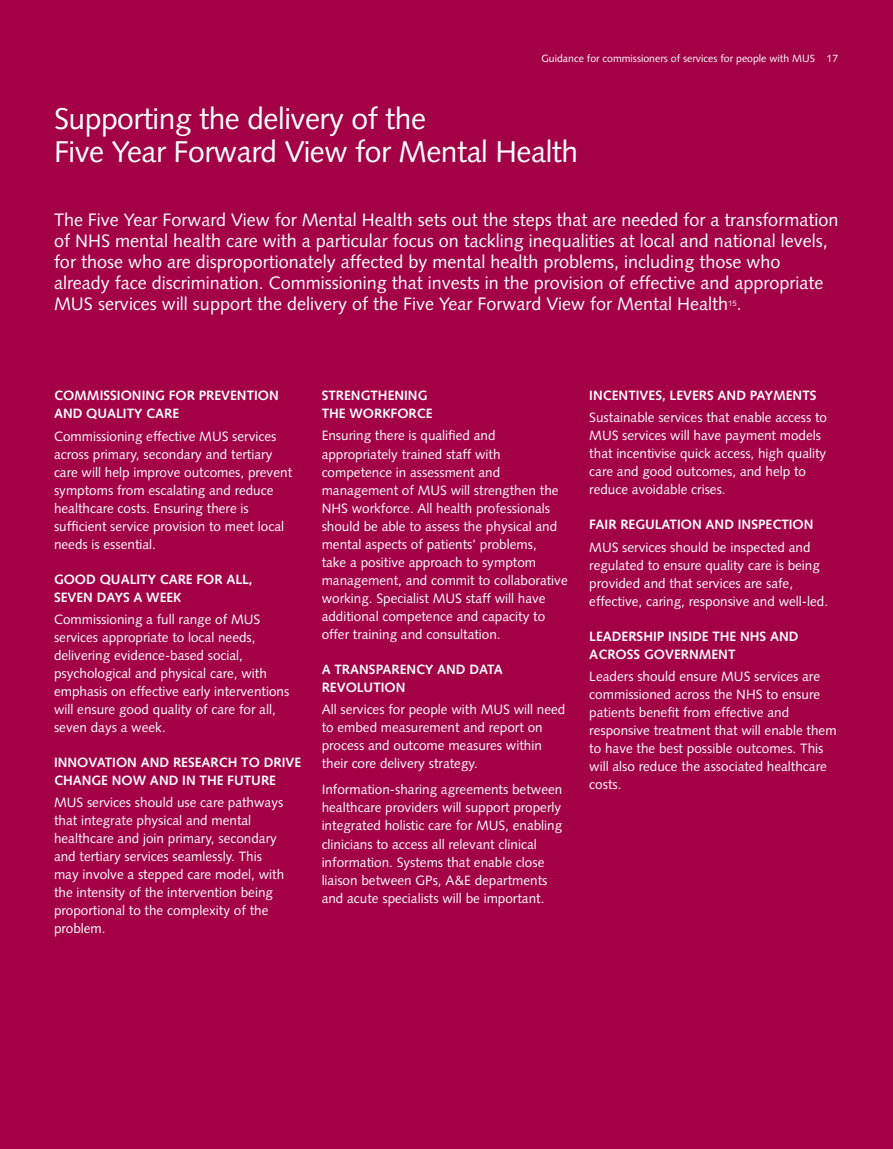
<style>
.page{position:relative;width:893px;height:1149px;background:#fff}
.page>*{position:absolute;margin:0;border:0;box-sizing:border-box;transform-origin:0 0}
.t1{font:30px/33px "Syntax";letter-spacing:-.015em;color:#fff}
.t2{font:18px/21px "Syntax";color:#fff}
.t3{font:13.5px/18px "Syntax";color:#fff}
.t4{font:700 13.5px/18px "Syntax";color:#fff}
.t5{font:10.5px "Syntax";color:#fff}
.t6{font:7.8px "Syntax";color:#fff}
</style>
<div class="page">
<div style="left:0;top:0;width:893px;height:1148px;background:#a30046"></div>
<p class="t5" style="left:541px;top:52px;width:298px">Guidance for commissioners of services for people with MUS 17</p>
<h1 class="t1" style="left:54px;top:102px;width:526px">Supporting the delivery of the<br>Five Year Forward View for Mental Health</h1>
<p class="t2" style="left:54px;top:209px;width:786px">The Five Year Forward View for Mental Health sets out the steps that are needed for a transformation of NHS mental health care with a particular focus on tackling inequalities at local and national levels, for those who are disproportionately affected by mental health problems, including those who already face discrimination. Commissioning that invests in the provision of effective and appropriate MUS services will support the delivery of the Five Year Forward View for Mental Health</p>
<p class="t6" style="left:728px;top:298px;width:10px">15</p>
<h2 class="t2" style="left:737px;top:293px;width:7px">.</h2>
<p class="t4" style="left:54px;top:386px;width:226px">COMMISSIONING FOR PREVENTION<br>AND QUALITY CARE</p>
<p class="t3" style="left:54px;top:427px;width:240px">Commissioning effective MUS services across primary, secondary and tertiary care will help improve outcomes, prevent symptoms from escalating and reduce healthcare costs. Ensuring there is sufficient service provision to meet local needs is essential.</p>
<p class="t4" style="left:54px;top:570px;width:200px">GOOD QUALITY CARE FOR ALL,<br>SEVEN DAYS A WEEK</p>
<p class="t3" style="left:54px;top:610px;width:237px">Commissioning a full range of MUS services appropriate to local needs, delivering evidence-based social, psychological and physical care, with emphasis on effective early interventions will ensure good quality of care for all, seven days a week.</p>
<p class="t4" style="left:54px;top:753px;width:249px">INNOVATION AND RESEARCH TO DRIVE<br>CHANGE NOW AND IN THE FUTURE</p>
<p class="t3" style="left:54px;top:793px;width:232px">MUS services should use care pathways that integrate physical and mental healthcare and join primary, secondary and tertiary services seamlessly. This may involve a stepped care model, with the intensity of the intervention being proportional to the complexity of the problem.</p>
<p class="t4" style="left:322px;top:386px;width:112px">STRENGTHENING<br>THE WORKFORCE</p>
<p class="t3" style="left:322px;top:426px;width:248px">Ensuring there is qualified and appropriately trained staff with competence in assessment and management of MUS will strengthen the NHS workforce. All health professionals should be able to assess the physical and mental aspects of patients’ problems,<br>take a positive approach to symptom management, and commit to collaborative working. Specialist MUS staff will have additional competence and capacity to offer training and consultation.</p>
<p class="t4" style="left:322px;top:660px;width:183px">A TRANSPARENCY AND DATA<br>REVOLUTION</p>
<p class="t3" style="left:322px;top:700px;width:245px">All services for people with MUS will need to embed measurement and report on process and outcome measures within their core delivery strategy.</p>
<p class="t3" style="left:322px;top:780px;width:242px">Information-sharing agreements between healthcare providers will support properly integrated holistic care for MUS, enabling clinicians to access all relevant clinical information. Systems that enable close liaison between GPs, A&amp;E departments and acute specialists will be important.</p>
<p class="t4" style="left:589px;top:386px;width:229px">INCENTIVES, LEVERS AND PAYMENTS</p>
<p class="t3" style="left:589px;top:408px;width:239px">Sustainable services that enable access to MUS services will have payment models that incentivise quick access, high quality care and good outcomes, and help to reduce avoidable crises.</p>
<p class="t4" style="left:589px;top:515px;width:226px">FAIR REGULATION AND INSPECTION</p>
<p class="t3" style="left:589px;top:538px;width:240px">MUS services should be inspected and regulated to ensure quality care is being provided and that services are safe, effective, caring, responsive and well-led.</p>
<p class="t4" style="left:589px;top:627px;width:211px">LEADERSHIP INSIDE THE NHS AND<br>ACROSS GOVERNMENT</p>
<p class="t3" style="left:589px;top:667px;width:249px">Leaders should ensure MUS services are commissioned across the NHS to ensure patients benefit from effective and responsive treatment that will enable them to have the best possible outcomes. This will also reduce the associated healthcare costs.</p>
</div>
